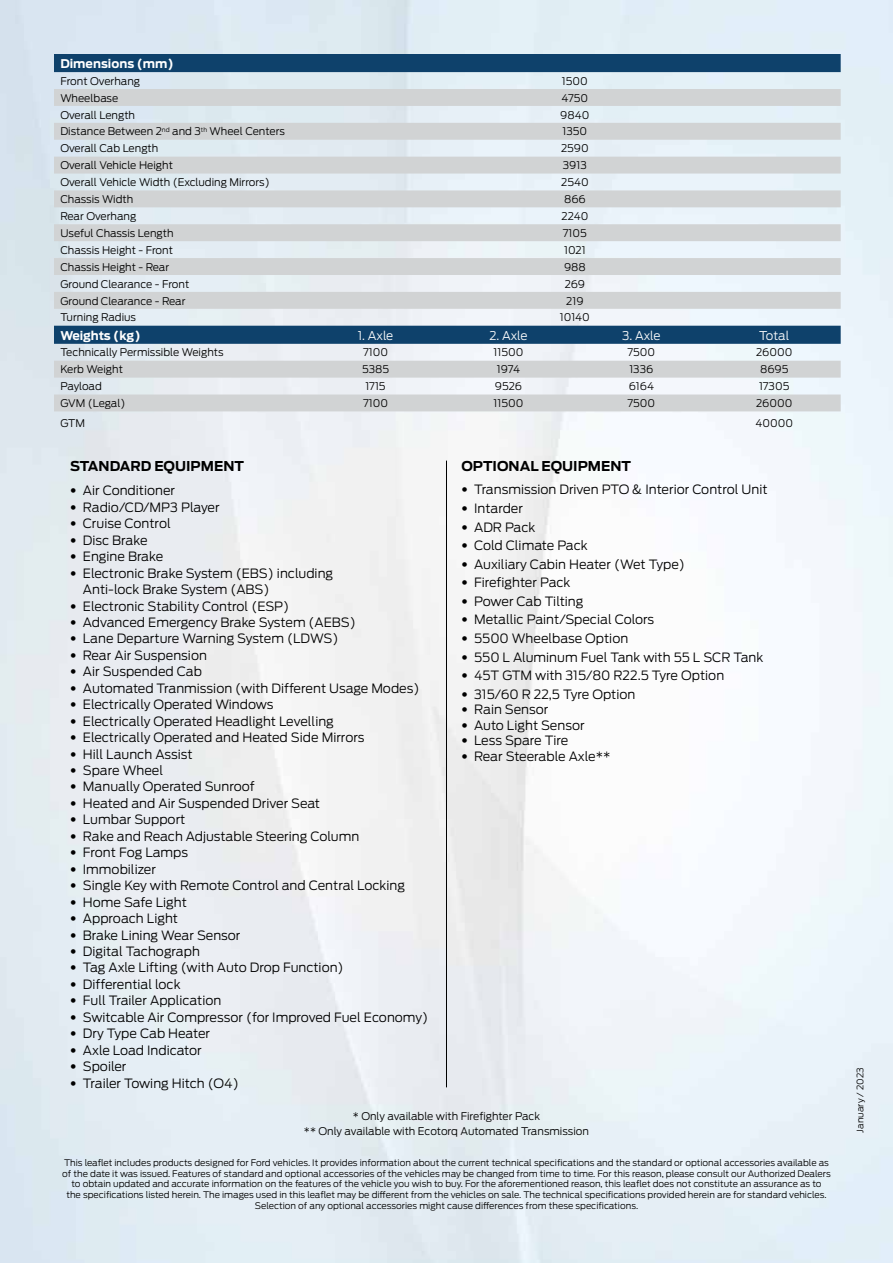
<style>
.page{position:relative;width:893px;height:1263px;background:#fff}
.page>*{position:absolute;margin:0;border:0;box-sizing:border-box;transform-origin:0 0}
.t1{font:700 13.5px "Ford Antenna";color:#000}
.t2{font:300 12.75px/16.5px "Ford Antenna";color:#000}
.t3{font:700 12px "Ford Antenna";color:#fff}
.t4{font:300 12px "Ford Antenna";color:#fff}
.t5{font:300 10.5px/15px "Ford Antenna";color:#000;text-align:center}
.t6{font:300 9px/10.8px "Ford Antenna";color:#000;text-align:center}
.s1{font-family:"Helvetica Neue LT Std";font-stretch:condensed}
</style>
<div class="page">
<hr style="left:446px;top:461px;width:1px;height:626px;background:#000">
<svg style="left:54px;top:54px;width:787px;height:35px;fill:#0e416b"></svg>
<svg style="left:54px;top:89px;width:787px;height:322px;fill:#d1d3d4"></svg>
<p class="t3" style="left:60px;top:53px;width:115px">Dimensions (mm)</p>
<p class="t5" style="left:60px;top:72px;width:81px">Front Overhang</p>
<p class="t5" style="left:562px;top:72px;width:27px">1500</p>
<p class="t5" style="left:60px;top:89px;width:59px">Wheelbase</p>
<p class="t5" style="left:562px;top:89px;width:28px">4750</p>
<p class="t5" style="left:60px;top:106px;width:76px">Overall Length</p>
<p class="t5" style="left:560px;top:106px;width:31px">9840</p>
<p class="t5" style="left:60px;top:123px;width:226px">Distance Between 2<sup>nd</sup> and 3<sup>th</sup> Wheel Centers</p>
<p class="t5" style="left:563px;top:123px;width:26px">1350</p>
<p class="t5" style="left:60px;top:140px;width:99px">Overall Cab Length</p>
<p class="t5" style="left:561px;top:140px;width:29px">2590</p>
<p class="t5" style="left:60px;top:157px;width:114px">Overall Vehicle Height</p>
<p class="t5" style="left:563px;top:157px;width:25px">3913</p>
<p class="t5" style="left:60px;top:174px;width:211px">Overall Vehicle Width (Excluding Mirrors)</p>
<p class="t5" style="left:561px;top:174px;width:29px">2540</p>
<p class="t5" style="left:60px;top:191px;width:74px">Chassis Width</p>
<p class="t5" style="left:564px;top:191px;width:23px">866</p>
<p class="t5" style="left:60px;top:207px;width:78px">Rear Overhang</p>
<p class="t5" style="left:561px;top:207px;width:28px">2240</p>
<p class="t5" style="left:60px;top:224px;width:115px">Useful Chassis Length</p>
<p class="t5" style="left:563px;top:224px;width:25px">7105</p>
<p class="t5" style="left:60px;top:241px;width:114px">Chassis Height - Front</p>
<p class="t5" style="left:564px;top:241px;width:23px">1021</p>
<p class="t5" style="left:60px;top:258px;width:110px">Chassis Height - Rear</p>
<p class="t5" style="left:564px;top:258px;width:23px">988</p>
<p class="t5" style="left:60px;top:275px;width:130px">Ground Clearance - Front</p>
<p class="t5" style="left:565px;top:275px;width:22px">269</p>
<p class="t5" style="left:60px;top:292px;width:127px">Ground Clearance - Rear</p>
<p class="t5" style="left:566px;top:292px;width:19px">219</p>
<p class="t5" style="left:60px;top:309px;width:77px">Turning Radius</p>
<p class="t5" style="left:560px;top:309px;width:32px">10140</p>
<p class="t3" style="left:60px;top:324px;width:82px">Weights (kg)</p>
<p class="t4" style="left:358px;top:325px;width:37px">1. Axle</p>
<p class="t4" style="left:489px;top:325px;width:40px">2. Axle</p>
<p class="t4" style="left:622px;top:325px;width:40px">3. Axle</p>
<p class="t4" style="left:759px;top:325px;width:31px">Total</p>
<p class="t5" style="left:60px;top:344px;width:165px">Technically Permissible Weights</p>
<p class="t5" style="left:363px;top:344px;width:26px">7100</p>
<p class="t5" style="left:494px;top:344px;width:31px">11500</p>
<p class="t5" style="left:628px;top:344px;width:29px">7500</p>
<p class="t5" style="left:756px;top:344px;width:38px">26000</p>
<p class="t5" style="left:60px;top:361px;width:64px">Kerb Weight</p>
<p class="t5" style="left:362px;top:361px;width:29px">5385</p>
<p class="t5" style="left:497px;top:361px;width:25px">1974</p>
<p class="t5" style="left:629px;top:361px;width:25px">1336</p>
<p class="t5" style="left:760px;top:361px;width:30px">8695</p>
<p class="t5" style="left:60px;top:378px;width:43px">Payload</p>
<p class="t5" style="left:366px;top:378px;width:22px">1715</p>
<p class="t5" style="left:495px;top:378px;width:29px">9526</p>
<p class="t5" style="left:629px;top:378px;width:27px">6164</p>
<p class="t5" style="left:759px;top:378px;width:32px">17305</p>
<p class="t5" style="left:60px;top:395px;width:67px">GVM (Legal)</p>
<p class="t5" style="left:363px;top:395px;width:26px">7100</p>
<p class="t5" style="left:494px;top:395px;width:31px">11500</p>
<p class="t5" style="left:628px;top:395px;width:29px">7500</p>
<p class="t5" style="left:756px;top:395px;width:38px">26000</p>
<p class="t5" style="left:60px;top:414px;width:26px">GTM</p>
<p class="t5" style="left:755px;top:414px;width:39px">40000</p>
<p class="t1" style="left:70px;top:454px;width:175px">STANDARD EQUIPMENT</p>
<p class="t2" style="left:70px;top:481px;width:107px"><span class="s1">•</span> Air Conditioner</p>
<p class="t2" style="left:70px;top:497px;width:151px"><span class="s1">•</span> Radio/CD/MP3 Player</p>
<p class="t2" style="left:70px;top:514px;width:102px"><span class="s1">•</span> Cruise Control</p>
<p class="t2" style="left:70px;top:530px;width:79px"><span class="s1">•</span> Disc Brake</p>
<p class="t2" style="left:70px;top:547px;width:95px"><span class="s1">•</span> Engine Brake</p>
<p class="t2" style="left:83px;top:563px;width:252px;text-indent:-13px"><span class="s1">•</span> Electronic Brake System (EBS) including<br>Anti-lock Brake System (ABS)</p>
<p class="t2" style="left:70px;top:596px;width:221px"><span class="s1">•</span> Electronic Stability Control (ESP)</p>
<p class="t2" style="left:70px;top:612px;width:287px"><span class="s1">•</span> Advanced Emergency Brake System (AEBS)</p>
<p class="t2" style="left:70px;top:629px;width:270px"><span class="s1">•</span> Lane Departure Warning System (LDWS)</p>
<p class="t2" style="left:70px;top:645px;width:138px"><span class="s1">•</span> Rear Air Suspension</p>
<p class="t2" style="left:70px;top:662px;width:133px"><span class="s1">•</span> Air Suspended Cab</p>
<p class="t2" style="left:70px;top:678px;width:351px"><span class="s1">•</span> Automated Tranmission (with Different Usage Modes)</p>
<p class="t2" style="left:70px;top:695px;width:205px"><span class="s1">•</span> Electrically Operated Windows</p>
<p class="t2" style="left:70px;top:711px;width:265px"><span class="s1">•</span> Electrically Operated Headlight Levelling</p>
<p class="t2" style="left:70px;top:728px;width:296px"><span class="s1">•</span> Electrically Operated and Heated Side Mirrors</p>
<p class="t2" style="left:70px;top:744px;width:124px"><span class="s1">•</span> Hill Launch Assist</p>
<p class="t2" style="left:70px;top:761px;width:94px"><span class="s1">•</span> Spare Wheel</p>
<p class="t2" style="left:70px;top:777px;width:186px"><span class="s1">•</span> Manually Operated Sunroof</p>
<p class="t2" style="left:70px;top:793px;width:251px"><span class="s1">•</span> Heated and Air Suspended Driver Seat</p>
<p class="t2" style="left:70px;top:810px;width:117px"><span class="s1">•</span> Lumbar Support</p>
<p class="t2" style="left:70px;top:826px;width:291px"><span class="s1">•</span> Rake and Reach Adjustable Steering Column</p>
<p class="t2" style="left:70px;top:843px;width:120px"><span class="s1">•</span> Front Fog Lamps</p>
<p class="t2" style="left:70px;top:859px;width:87px"><span class="s1">•</span> Immobilizer</p>
<p class="t2" style="left:70px;top:876px;width:336px"><span class="s1">•</span> Single Key with Remote Control and Central Locking</p>
<p class="t2" style="left:70px;top:892px;width:118px"><span class="s1">•</span> Home Safe Light</p>
<p class="t2" style="left:70px;top:909px;width:109px"><span class="s1">•</span> Approach Light</p>
<p class="t2" style="left:70px;top:925px;width:172px"><span class="s1">•</span> Brake Lining Wear Sensor</p>
<p class="t2" style="left:70px;top:941px;width:131px"><span class="s1">•</span> Digital Tachograph</p>
<p class="t2" style="left:70px;top:958px;width:275px"><span class="s1">•</span> Tag Axle Lifting (with Auto Drop Function)</p>
<p class="t2" style="left:70px;top:974px;width:112px"><span class="s1">•</span> Differential lock</p>
<p class="t2" style="left:70px;top:991px;width:153px"><span class="s1">•</span> Full Trailer Application</p>
<p class="t2" style="left:70px;top:1007px;width:360px"><span class="s1">•</span> Switcable Air Compressor (for Improved Fuel Economy)</p>
<p class="t2" style="left:70px;top:1024px;width:142px"><span class="s1">•</span> Dry Type Cab Heater</p>
<p class="t2" style="left:70px;top:1040px;width:133px"><span class="s1">•</span> Axle Load Indicator</p>
<p class="t2" style="left:70px;top:1057px;width:58px"><span class="s1">•</span> Spoiler</p>
<p class="t2" style="left:70px;top:1073px;width:170px"><span class="s1">•</span> Trailer Towing Hitch (O4)</p>
<p class="t1" style="left:461px;top:454px;width:171px">OPTIONAL EQUIPMENT</p>
<p class="t2" style="left:461px;top:480px;width:308px"><span class="s1">•</span> Transmission Driven PTO &amp; Interior Control Unit</p>
<p class="t2" style="left:461px;top:499px;width:63px"><span class="s1">•</span> Intarder</p>
<p class="t2" style="left:461px;top:517px;width:76px"><span class="s1">•</span> ADR Pack</p>
<p class="t2" style="left:461px;top:536px;width:128px"><span class="s1">•</span> Cold Climate Pack</p>
<p class="t2" style="left:461px;top:554px;width:225px"><span class="s1">•</span> Auxiliary Cabin Heater (Wet Type)</p>
<p class="t2" style="left:461px;top:573px;width:111px"><span class="s1">•</span> Firefighter Pack</p>
<p class="t2" style="left:461px;top:591px;width:124px"><span class="s1">•</span> Power Cab Tilting</p>
<p class="t2" style="left:461px;top:610px;width:194px"><span class="s1">•</span> Metallic Paint/Special Colors</p>
<p class="t2" style="left:461px;top:629px;width:168px"><span class="s1">•</span> 5500 Wheelbase Option</p>
<p class="t2" style="left:461px;top:647px;width:304px"><span class="s1">•</span> 550 L Aluminum Fuel Tank with 55 L SCR Tank</p>
<p class="t2" style="left:461px;top:666px;width:264px"><span class="s1">•</span> 45T GTM with 315/80 R22.5 Tyre Option</p>
<p class="t2" style="left:461px;top:684px;width:176px"><span class="s1">•</span> 315/60 R 22,5 Tyre Option</p>
<p class="t2" style="left:461px;top:700px;width:89px"><span class="s1">•</span> Rain Sensor</p>
<p class="t2" style="left:461px;top:715px;width:125px"><span class="s1">•</span> Auto Light Sensor</p>
<p class="t2" style="left:461px;top:731px;width:108px"><span class="s1">•</span> Less Spare Tire</p>
<p class="t2" style="left:461px;top:746px;width:151px"><span class="s1">•</span> Rear Steerable Axle**</p>
<p class="t5" style="left:304px;top:1108px;width:287px">* Only available with Firefighter Pack<br>** Only available with Ecotorq Automated Transmission</p>
<p class="t6" style="left:62px;top:1156px;width:770px">This leaflet includes products designed for Ford vehicles. It provides information about the current technical specifications and the standard or optional accessories available as of the date it was issued. Features of standard and optional accessories of the vehicles may be changed from time to time. For this reason, please consult our Authorized Dealers to obtain updated and accurate information on the features of the vehicle you wish to buy. For the aforementioned reason, this leaflet does not constitute an assurance as to<br>the specifications listed herein. The images used in this leaflet may be different from the vehicles on sale. The technical specifications provided herein are for standard vehicles.<br>Selection of any optional accessories might cause differences from these specifications.</p>
<p class="t6" style="left:854px;top:1132px;width:67px;rotate:-90deg">January / 2023</p>
</div>
